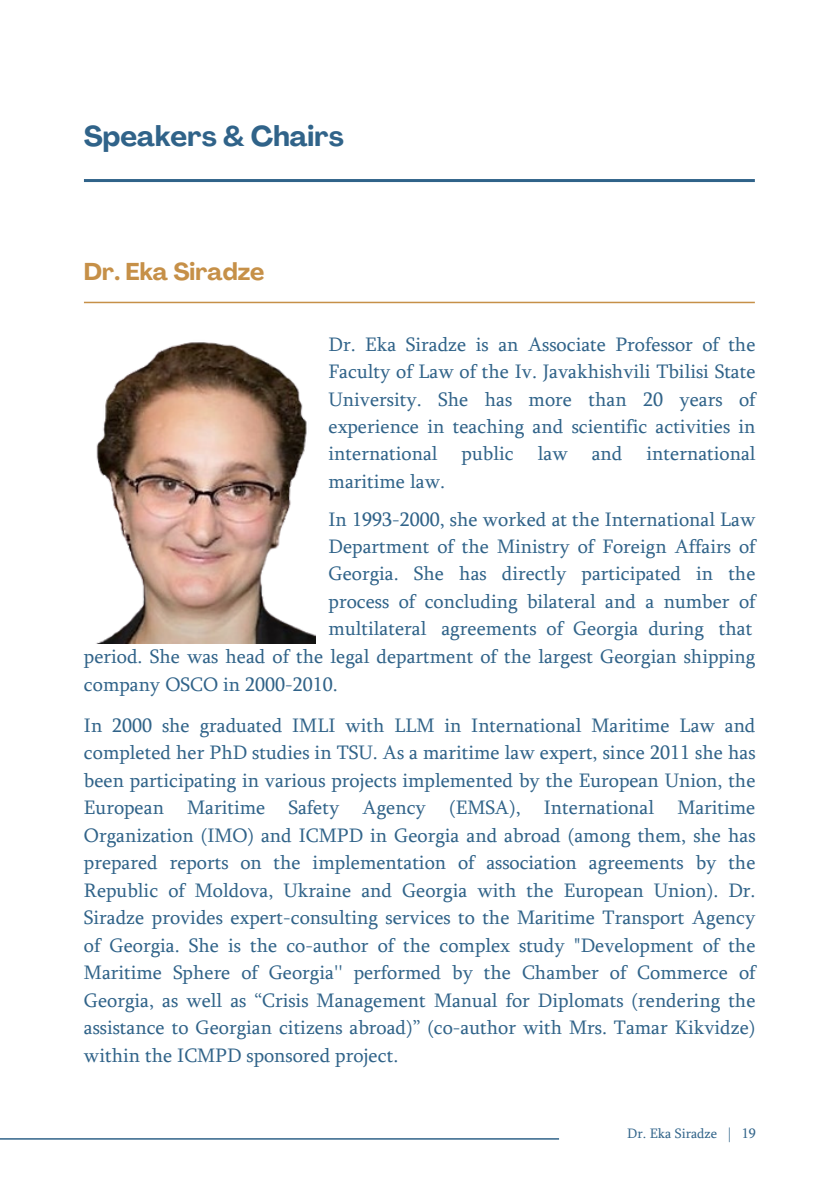
<style>
.page{position:relative;width:839px;height:1191px;background:#fff}
.page>*{position:absolute;margin:0;border:0;box-sizing:border-box;transform-origin:0 0}
.t1{font:700 28.2px "Agrandir";color:#306389}
.t2{font:700 24px "Agrandir";color:#c69048}
.t3{font:20px/27.4px "Sylfaen";color:#306389;text-align:justify}
.t4{font:14px "Sylfaen";color:#306389}
</style>
<div class="page">
<hr style="left:84px;top:179px;width:670px;height:3px;background:#306389">
<hr style="left:84px;top:302px;width:670px;height:1px;background:#c69048">
<img style="left:96px;top:342px;width:219px;height:301px">
<hr style="left:0;top:1138px;width:559px;height:2px;background:#306389">
<p class="t1" style="left:84px;top:125px;width:261px">Speakers &amp; Chairs</p>
<p class="t2" style="left:84px;top:262px;width:182px">Dr. Eka Siradze</p>
<p class="t3" style="left:328px;top:333px;width:428px">Dr. Eka Siradze is an Associate Professor of the Faculty of Law of the Iv. Javakhishvili Tbilisi State University. She has more than 20 years of experience in teaching and scientific activities in international public law and international maritime law.</p>
<p class="t3" style="left:328px;top:508px;width:428px">In 1993-2000, she worked at the International Law Department of the Ministry of Foreign Affairs of Georgia. She has directly participated in the process of concluding bilateral and a number of multilateral agreements of Georgia during that</p>
<p class="t3" style="left:84px;top:646px;width:673px">period. She was head of the legal department of the largest Georgian shipping company OSCO in 2000-2010.</p>
<p class="t3" style="left:84px;top:714px;width:673px">In 2000 she graduated IMLI with LLM in International Maritime Law and completed her PhD studies in TSU. As a maritime law expert, since 2011 she has been participating in various projects implemented by the European Union, the European Maritime Safety Agency (EMSA), International Maritime Organization (IMO) and ICMPD in Georgia and abroad (among them, she has prepared reports on the implementation of association agreements by the Republic of Moldova, Ukraine and Georgia with the European Union). Dr.<br>Siradze provides expert-consulting services to the Maritime Transport Agency of Georgia. She is the co-author of the complex study "Development of the Maritime Sphere of Georgia'' performed by the Chamber of Commerce of Georgia, as well as “Crisis Management Manual for Diplomats (rendering the assistance to Georgian citizens abroad)” (co-author with Mrs. Tamar Kikvidze) within the ICMPD sponsored project.</p>
<p class="t4" style="left:627px;top:1127px;width:130px">Dr. Eka Siradze | 19</p>
</div>
